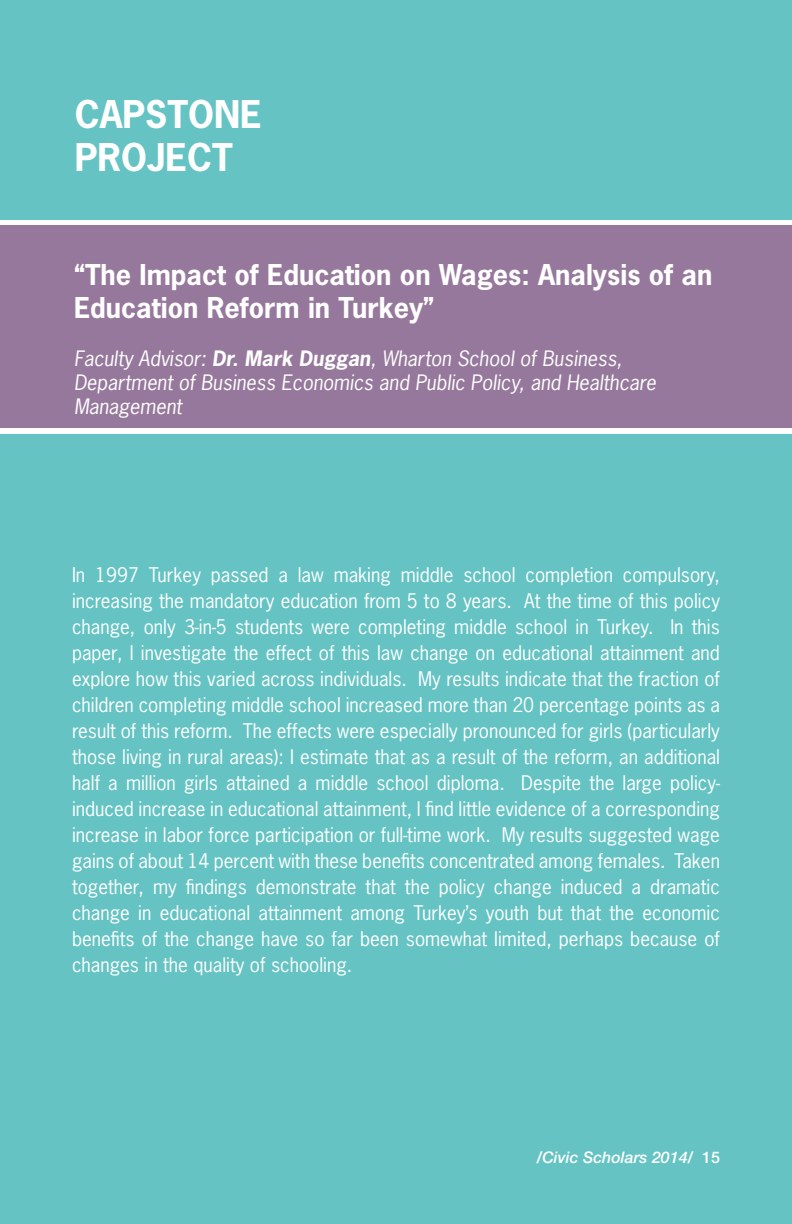
<style>
.page{position:relative;width:792px;height:1224px;background:#fff}
.page>*{position:absolute;margin:0;border:0;box-sizing:border-box;transform-origin:0 0}
.t1{font:700 36px/43.2px "News Gothic Std";color:#fff}
.t2{font:700 27px/33.6px "News Gothic Std";color:#fff}
.t3{font:italic 20px/24px "News Gothic Std";color:#fff}
.t4{font:19px/26px "News Gothic Std";color:#fff;text-align:justify}
.t5{font:italic 500 16px "Helvetica Neue LT Std";color:#fff}
.s1{font-weight:700}
.s2{font-style:normal}
</style>
<div class="page">
<div style="left:0;top:0;width:792px;height:220px;background:#65c3c3"></div>
<div style="left:0;top:434px;width:792px;height:790px;background:#65c3c3"></div>
<div style="left:0;top:226px;width:792px;height:202px;background:#96789c"></div>
<h1 class="t1" style="left:75px;top:92px;width:188px">CAPSTONE<br>PROJECT</h1>
<p class="t2" style="left:74px;top:257px;width:640px">“The Impact of Education on Wages: Analysis of an<br>Education Reform in Turkey”</p>
<p class="t3" style="left:74px;top:347px;width:583px">Faculty Advisor: <span class="s1">Dr. Mark Duggan</span>, Wharton School of Business,<br>Department of Business Economics and Public Policy, and Healthcare<br>Management</p>
<p class="t4" style="left:72px;top:562px;width:650px">In 1997 Turkey passed a law making middle school completion compulsory, increasing the mandatory education from 5 to 8 years. At the time of this policy change, only 3-in-5 students were completing middle school in Turkey. In this paper, I investigate the effect of this law change on educational attainment and explore how this varied across individuals. My results indicate that the fraction of children completing middle school increased more than 20 percentage points as a result of this reform. The effects were especially pronounced for girls (particularly those living in rural areas): I estimate that as a result of the reform, an additional half a million girls attained a middle school diploma. Despite the large policy&shy;induced increase in educational attainment, I find little evidence of a corresponding increase in labor force participation or full-time work. My results suggested wage gains of about 14 percent with these benefits concentrated among females. Taken together, my findings demonstrate that the policy change induced a dramatic change in educational attainment among Turkey’s youth but that the economic benefits of the change have so far been somewhat limited, perhaps because of changes in the quality of schooling.</p>
<p class="t5" style="left:537px;top:1148px;width:185px">/Civic Scholars 2014/ <span class="s2">15</span></p>
</div>
